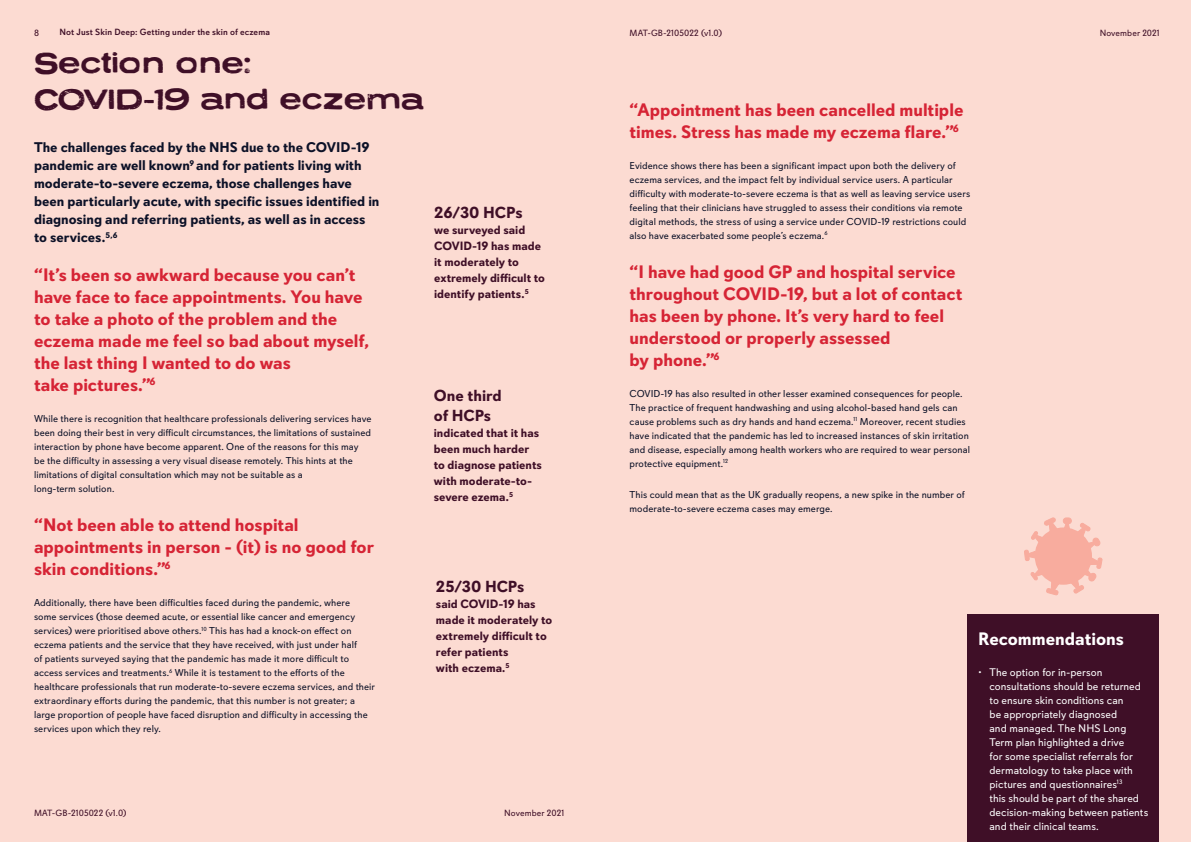
<style>
.page{position:relative;width:1191px;height:842px;background:#fff}
.page>*{position:absolute;margin:0;border:0;box-sizing:border-box;transform-origin:0 0}
.t1{font:30px/36px "Neuzon";letter-spacing:-.005em;color:#3f0f27}
.Quote_2{font:700 18px/22px "Davis Sans";color:#d62435}
.Quote_2-2{font:700 18px "Davis Sans";color:#fff}
.Infographic_2_maroon{font:700 16px/20px "Davis Sans";letter-spacing:-.005em;color:#3f0f27}
.Chapter_intro{font:700 14px/18px "Davis Sans";color:#0c1127}
.Infographic_2_maroon-2{font:700 12px/16px "Davis Sans";color:#3f0f27}
.t2{font:11px/14px "Davis Sans";color:#fff}
.Body{font:10px/14px "Davis Sans";letter-spacing:.005em;color:#0c1127}
.Summary_Subheading_2{font:9px "Davis Sans";letter-spacing:.01em;color:#3f0f27}
.Body-2{font:500 9px "Davis Sans";letter-spacing:.01em;color:#3f0f27}
</style>
<div class="page">
<div style="left:0;top:0;width:595px;height:842px;background:#fcdbd2"></div>
<div style="left:595px;top:0;width:596px;height:842px;background:#fcdbd2"></div>
<svg style="left:1024px;top:517px;width:78px;height:79px"></svg>
<div style="left:967px;top:614px;width:191px;height:228px;background:#3f0f27"></div>
<p class="Summary_Subheading_2" style="left:34px;top:28px;width:7px">8</p>
<p class="Body-2" style="left:60px;top:27px;width:212px">Not Just Skin Deep: Getting under the skin of eczema</p>
<h1 class="t1" style="left:34px;top:45px;width:391px">Section one:<br>COVID-19 and eczema</h1>
<p class="Chapter_intro" style="left:34px;top:139px;width:347px">The challenges faced by the NHS due to the COVID-19 pandemic are well known<sup>9</sup> and for patients living with moderate-to-severe eczema, those challenges have been particularly acute, with specific issues identified in diagnosing and referring patients, as well as in access to services.<sup>5,6</sup></p>
<p class="Quote_2" style="left:34px;top:264px;width:336px">“It’s been so awkward because you can’t have face to face appointments. You have to take a photo of the problem and the eczema made me feel so bad about myself, the last thing I wanted to do was<br>take pictures.”<sup>6</sup></p>
<p class="Body" style="left:34px;top:412px;width:339px">While there is recognition that healthcare professionals delivering services have been doing their best in very difficult circumstances, the limitations of sustained interaction by phone have become apparent. One of the reasons for this may be the difficulty in assessing a very visual disease remotely. This hints at the limitations of digital consultation which may not be suitable as a<br>long-term solution.</p>
<p class="Quote_2" style="left:34px;top:514px;width:341px">“Not been able to attend hospital appointments in person - (it) is no good for skin conditions.”<sup>6</sup></p>
<p class="Body" style="left:34px;top:596px;width:343px">Additionally, there have been difficulties faced during the pandemic, where some services (those deemed acute, or essential like cancer and emergency services) were prioritised above others.<sup>10</sup> This has had a knock-on effect on eczema patients and the service that they have received, with just under half<br>of patients surveyed saying that the pandemic has made it more difficult to access services and treatments.<sup>6</sup> While it is testament to the efforts of the healthcare professionals that run moderate-to-severe eczema services, and their extraordinary efforts during the pandemic, that this number is not greater; a large proportion of people have faced disruption and difficulty in accessing the services upon which they rely.</p>
<p class="Infographic_2_maroon" style="left:434px;top:203px;width:90px">26/30 HCPs</p>
<p class="Infographic_2_maroon-2" style="left:434px;top:222px;width:112px">we surveyed said<br>COVID-19 has made it moderately to extremely difficult to identify patients.<sup>5</sup></p>
<p class="Infographic_2_maroon" style="left:434px;top:386px;width:69px">One third of HCPs</p>
<p class="Infographic_2_maroon-2" style="left:434px;top:425px;width:110px">indicated that it has been much harder to diagnose patients with moderate-to&shy;severe ezema.<sup>5</sup></p>
<p class="Infographic_2_maroon" style="left:436px;top:576px;width:90px">25/30 HCPs</p>
<p class="Infographic_2_maroon-2" style="left:436px;top:596px;width:118px">said COVID-19 has made it moderately to extremely difficult to refer patients<br>with eczema.<sup>5</sup></p>
<p class="Summary_Subheading_2" style="left:34px;top:808px;width:94px">MAT-GB-2105022 (v1.0)</p>
<p class="Summary_Subheading_2" style="left:504px;top:808px;width:62px">November 2021</p>
<p class="Summary_Subheading_2" style="left:629px;top:28px;width:94px">MAT-GB-2105022 (v1.0)</p>
<p class="Summary_Subheading_2" style="left:1099px;top:28px;width:62px">November 2021</p>
<p class="Quote_2" style="left:629px;top:99px;width:335px">“Appointment has been cancelled multiple times. Stress has made my eczema flare.”<sup>6</sup></p>
<p class="Body" style="left:629px;top:158px;width:342px">Evidence shows there has been a significant impact upon both the delivery of eczema services, and the impact felt by individual service users. A particular difficulty with moderate-to-severe eczema is that as well as leaving service users feeling that their clinicians have struggled to assess their conditions via remote digital methods, the stress of using a service under COVID-19 restrictions could also have exacerbated some people’s eczema.<sup>6</sup></p>
<p class="Quote_2" style="left:629px;top:261px;width:334px">“I have had good GP and hospital service throughout COVID-19, but a lot of contact has been by phone. It’s very hard to feel understood or properly assessed<br>by phone.”<sup>6</sup></p>
<p class="Body" style="left:629px;top:386px;width:342px">COVID-19 has also resulted in other lesser examined consequences for people.<br>The practice of frequent handwashing and using alcohol-based hand gels can cause problems such as dry hands and hand eczema.<sup>11</sup> Moreover, recent studies have indicated that the pandemic has led to increased instances of skin irritation and disease, especially among health workers who are required to wear personal protective equipment.<sup>12</sup></p>
<p class="Body" style="left:629px;top:487px;width:337px">This could mean that as the UK gradually reopens, a new spike in the number of moderate-to-severe eczema cases may emerge.</p>
<p class="Quote_2-2" style="left:978px;top:628px;width:147px">Recommendations</p>
<p class="t2" style="left:989px;top:665px;width:160px;text-indent:-11px">• The option for in-person consultations should be returned to ensure skin conditions can<br>be appropriately diagnosed<br>and managed. The NHS Long<br>Term plan highlighted a drive<br>for some specialist referrals for dermatology to take place with pictures and questionnaires<sup>13<br></sup>this should be part of the shared decision-making between patients and their clinical teams.</p>
</div>
